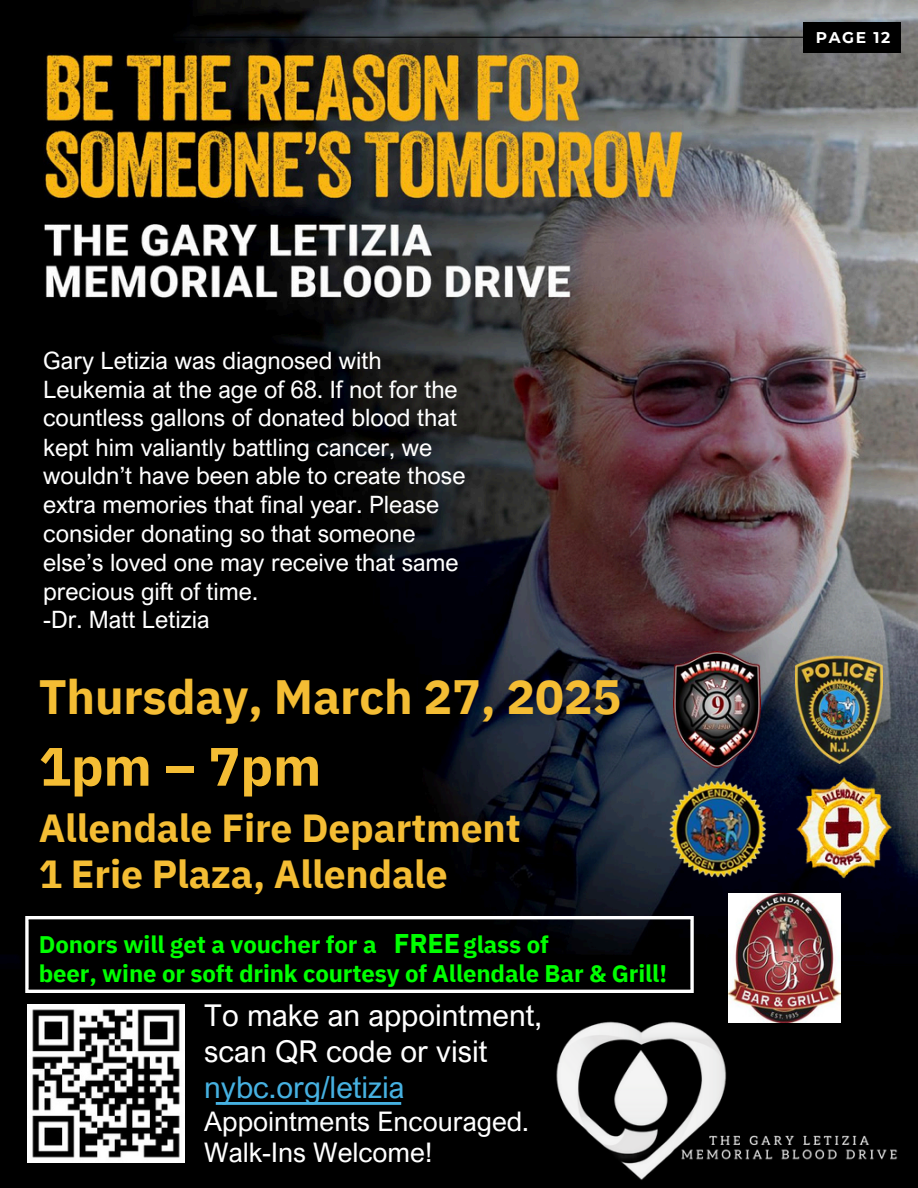
<style>
.page{position:relative;width:918px;height:1188px;background:#fff}
.page>*{position:absolute;margin:0;border:0;box-sizing:border-box;transform-origin:0 0}
.t1{font:700 54px "IBM Plex Sans";letter-spacing:-.005em;color:#f4bd34}
.t2{font:700 48.15px "IBM Plex Sans";letter-spacing:-.005em;color:#f4bd34}
.t3{font:700 39px/46.2px "IBM Plex Sans";letter-spacing:-.005em;color:#f4bd34}
.t4{font:30px/36px "Arial Nova";color:#fff}
.t5{font:27px/31.5px "Arial Nova";color:#fff}
.t6{font:700 27px "IBM Plex Sans";color:#0f0}
.t7{font:24px/28.2px "Arial Nova";color:#fff}
.t8{font:700 24px "IBM Plex Sans";letter-spacing:-.005em;color:#0f0}
.t9{font:700 15.45px "Montserrat";letter-spacing:.1em;color:#fff}
.s1{color:#46b1e1}
</style>
<div class="page">
<img style="left:0;top:0;width:918px;height:1188px">
<hr style="left:60px;top:37px;width:798px;height:1px;background:#000">
<img style="left:212px;top:1103px;width:193px;height:1px">
<img style="left:377px;top:915px;width:197px;height:2px">
<img style="left:24px;top:948px;width:681px;height:54px">
<img style="left:27px;top:1005px;width:158px;height:157px">
<img style="left:668px;top:780px;width:98px;height:97px">
<img style="left:674px;top:652px;width:86px;height:116px">
<img style="left:796px;top:653px;width:86px;height:110px">
<img style="left:790px;top:770px;width:104px;height:118px">
<img style="left:25px;top:917px;width:669px;height:75px">
<img style="left:728px;top:894px;width:113px;height:122px">
<img style="left:544px;top:1016px;width:364px;height:172px">
<div style="left:804px;top:22px;width:97px;height:30px;background:#000"></div>
<p class="t7" style="left:43px;top:346px;width:340px">Gary Letizia was diagnosed with</p>
<p class="t7" style="left:43px;top:375px;width:416px">Leukemia at the age of 68. If not for the countless gallons of donated blood that</p>
<p class="t7" style="left:43px;top:432px;width:390px">kept him valiantly battling cancer, we</p>
<h5 class="t7" style="left:43px;top:461px;width:424px">wouldn’t have been able to create those</h5>
<h5 class="t7" style="left:43px;top:490px;width:398px">extra memories that final year. Please</h5>
<h5 class="t7" style="left:43px;top:519px;width:374px">consider donating so that someone</h5>
<h5 class="t7" style="left:43px;top:548px;width:417px">else’s loved one may receive that same</h5>
<h5 class="t7" style="left:43px;top:576px;width:216px">precious gift of time.</h5>
<h5 class="t7" style="left:43px;top:605px;width:168px">-Dr. Matt Letizia</h5>
<h5 class="t2" style="left:39px;top:664px;width:584px">Thursday, March 27, 2025</h5>
<h5 class="t1" style="left:39px;top:730px;width:284px">1pm – 7pm</h5>
<h5 class="t3" style="left:39px;top:804px;width:483px">Allendale Fire Department<br>1 Erie Plaza, Allendale</h5>
<h5 class="t8" style="left:39px;top:928px;width:340px">Donors will get a voucher for a</h5>
<p class="t6" style="left:394px;top:926px;width:68px">FREE</p>
<p class="t8" style="left:464px;top:928px;width:87px">glass of</p>
<h1 class="t8" style="left:39px;top:958px;width:630px">beer, wine or soft drink courtesy of Allendale Bar &amp; Grill!</h1>
<h5 class="t4" style="left:204px;top:997px;width:339px">To make an appointment, scan QR code or visit <span class="s1">nybc.org/letizia</span></h5>
<h5 class="t5" style="left:204px;top:1105px;width:326px">Appointments Encouraged.<br>Walk-Ins Welcome!</h5>
<p class="t9" style="left:816px;top:28px;width:76px">PAGE 12</p>
</div>
